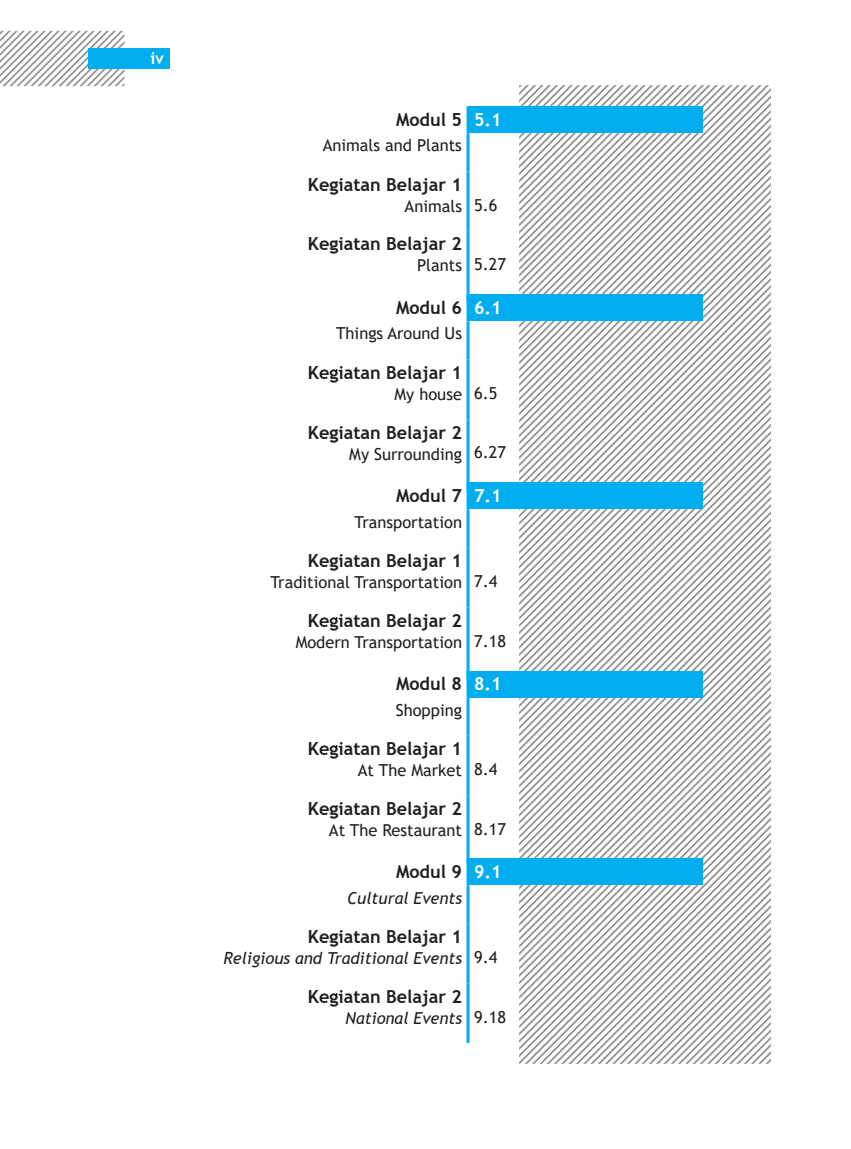
<style>
.page{position:relative;width:851px;height:1149px;background:#fff}
.page>*{position:absolute;margin:0;border:0;box-sizing:border-box;transform-origin:0 0}
.Daftar_Isi_OK{font:700 18px "Trebuchet MS";color:#231f20}
.t1{font:700 18px "Trebuchet MS";color:#fff}
.Daftar_Isi_OK-2{font:16.5px "Trebuchet MS";color:#231f20}
.Daftar_Isi_OK-3{font:italic 16.5px "Trebuchet MS";color:#231f20}
.t2{font:700 16.5px "Trebuchet MS";color:#fff}
</style>
<div class="page">
<svg style="left:0;top:31px;width:124px;height:55px"></svg>
<div style="left:88px;top:48px;width:82px;height:21px;background:#00aeef"></div>
<svg style="left:710px;top:85px;width:59px;height:250px"></svg>
<svg style="left:710px;top:85px;width:51px;height:243px"></svg>
<svg style="left:710px;top:85px;width:44px;height:235px"></svg>
<svg style="left:710px;top:85px;width:37px;height:228px"></svg>
<svg style="left:710px;top:85px;width:29px;height:221px"></svg>
<svg style="left:710px;top:85px;width:22px;height:213px"></svg>
<svg style="left:710px;top:85px;width:15px;height:206px"></svg>
<svg style="left:710px;top:85px;width:8px;height:199px"></svg>
<svg style="left:519px;top:85px;width:191px;height:401px"></svg>
<svg style="left:519px;top:486px;width:251px;height:40px"></svg>
<svg style="left:519px;top:526px;width:251px;height:537px"></svg>
<div style="left:468px;top:106px;width:234px;height:27px;background:#00aeef"></div>
<hr style="left:466px;top:106px;width:3px;height:27px;background:#00aeef">
<hr style="left:466px;top:133px;width:3px;height:38px;background:#00aeef">
<hr style="left:466px;top:171px;width:3px;height:60px;background:#00aeef">
<hr style="left:466px;top:231px;width:3px;height:71px;background:#00aeef">
<div style="left:468px;top:294px;width:234px;height:27px;background:#00aeef"></div>
<hr style="left:466px;top:294px;width:3px;height:27px;background:#00aeef">
<hr style="left:466px;top:321px;width:3px;height:38px;background:#00aeef">
<hr style="left:466px;top:359px;width:3px;height:60px;background:#00aeef">
<hr style="left:466px;top:419px;width:3px;height:72px;background:#00aeef">
<div style="left:468px;top:482px;width:234px;height:27px;background:#00aeef"></div>
<hr style="left:466px;top:482px;width:3px;height:27px;background:#00aeef">
<hr style="left:466px;top:509px;width:3px;height:38px;background:#00aeef">
<hr style="left:466px;top:547px;width:3px;height:60px;background:#00aeef">
<hr style="left:466px;top:607px;width:3px;height:73px;background:#00aeef">
<div style="left:468px;top:670px;width:234px;height:27px;background:#00aeef"></div>
<hr style="left:466px;top:670px;width:3px;height:27px;background:#00aeef">
<hr style="left:466px;top:697px;width:3px;height:38px;background:#00aeef">
<hr style="left:466px;top:735px;width:3px;height:60px;background:#00aeef">
<hr style="left:466px;top:795px;width:3px;height:68px;background:#00aeef">
<div style="left:468px;top:858px;width:234px;height:27px;background:#00aeef"></div>
<hr style="left:466px;top:858px;width:3px;height:27px;background:#00aeef">
<hr style="left:466px;top:885px;width:3px;height:38px;background:#00aeef">
<hr style="left:466px;top:923px;width:3px;height:59px;background:#00aeef">
<hr style="left:466px;top:982px;width:3px;height:60px;background:#00aeef">
<p class="t2" style="left:150px;top:48px;width:15px">iv</p>
<p class="Daftar_Isi_OK" style="left:396px;top:108px;width:67px">Modul 5</p>
<p class="t1" style="left:474px;top:108px;width:29px">5.1</p>
<p class="Daftar_Isi_OK-2" style="left:323px;top:135px;width:141px">Animals and Plants</p>
<p class="Daftar_Isi_OK" style="left:308px;top:173px;width:156px">Kegiatan Belajar 1</p>
<p class="Daftar_Isi_OK-2" style="left:404px;top:195px;width:59px">Animals</p>
<p class="Daftar_Isi_OK-2" style="left:474px;top:194px;width:25px">5.6</p>
<p class="Daftar_Isi_OK" style="left:308px;top:233px;width:156px">Kegiatan Belajar 2</p>
<p class="Daftar_Isi_OK-2" style="left:417px;top:255px;width:46px">Plants</p>
<p class="Daftar_Isi_OK-2" style="left:474px;top:254px;width:33px">5.27</p>
<p class="Daftar_Isi_OK" style="left:396px;top:296px;width:67px">Modul 6</p>
<p class="t1" style="left:474px;top:296px;width:29px">6.1</p>
<p class="Daftar_Isi_OK-2" style="left:336px;top:323px;width:127px">Things Around Us</p>
<p class="Daftar_Isi_OK" style="left:308px;top:361px;width:156px">Kegiatan Belajar 1</p>
<p class="Daftar_Isi_OK-2" style="left:394px;top:383px;width:69px">My house</p>
<p class="Daftar_Isi_OK-2" style="left:474px;top:382px;width:25px">6.5</p>
<p class="Daftar_Isi_OK" style="left:308px;top:421px;width:156px">Kegiatan Belajar 2</p>
<p class="Daftar_Isi_OK-2" style="left:349px;top:443px;width:114px">My Surrounding</p>
<p class="Daftar_Isi_OK-2" style="left:474px;top:442px;width:33px">6.27</p>
<p class="Daftar_Isi_OK" style="left:396px;top:484px;width:67px">Modul 7</p>
<p class="t1" style="left:474px;top:484px;width:29px">7.1</p>
<p class="Daftar_Isi_OK-2" style="left:354px;top:511px;width:109px">Transportation</p>
<p class="Daftar_Isi_OK" style="left:308px;top:549px;width:156px">Kegiatan Belajar 1</p>
<p class="Daftar_Isi_OK-2" style="left:270px;top:571px;width:193px">Traditional Transportation</p>
<p class="Daftar_Isi_OK-2" style="left:474px;top:570px;width:25px">7.4</p>
<p class="Daftar_Isi_OK" style="left:308px;top:608px;width:156px">Kegiatan Belajar 2</p>
<p class="Daftar_Isi_OK-2" style="left:296px;top:631px;width:168px">Modern Transportation</p>
<p class="Daftar_Isi_OK-2" style="left:474px;top:630px;width:33px">7.18</p>
<p class="Daftar_Isi_OK" style="left:396px;top:672px;width:67px">Modul 8</p>
<p class="t1" style="left:474px;top:672px;width:29px">8.1</p>
<p class="Daftar_Isi_OK-2" style="left:396px;top:699px;width:68px">Shopping</p>
<p class="Daftar_Isi_OK" style="left:308px;top:737px;width:156px">Kegiatan Belajar 1</p>
<p class="Daftar_Isi_OK-2" style="left:358px;top:759px;width:106px">At The Market</p>
<p class="Daftar_Isi_OK-2" style="left:474px;top:758px;width:25px">8.4</p>
<p class="Daftar_Isi_OK" style="left:308px;top:797px;width:156px">Kegiatan Belajar 2</p>
<p class="Daftar_Isi_OK-2" style="left:329px;top:819px;width:134px">At The Restaurant</p>
<p class="Daftar_Isi_OK-2" style="left:474px;top:818px;width:33px">8.17</p>
<p class="Daftar_Isi_OK" style="left:396px;top:859px;width:67px">Modul 9</p>
<p class="t1" style="left:474px;top:859px;width:29px">9.1</p>
<p class="Daftar_Isi_OK-3" style="left:347px;top:887px;width:116px">Cultural Events</p>
<p class="Daftar_Isi_OK" style="left:308px;top:925px;width:156px">Kegiatan Belajar 1</p>
<p class="Daftar_Isi_OK-3" style="left:223px;top:947px;width:240px">Religious and Traditional Events</p>
<p class="Daftar_Isi_OK-2" style="left:474px;top:946px;width:25px">9.4</p>
<p class="Daftar_Isi_OK" style="left:308px;top:984px;width:156px">Kegiatan Belajar 2</p>
<p class="Daftar_Isi_OK-3" style="left:345px;top:1007px;width:118px">National Events</p>
<p class="Daftar_Isi_OK-2" style="left:474px;top:1005px;width:33px">9.18</p>
</div>
